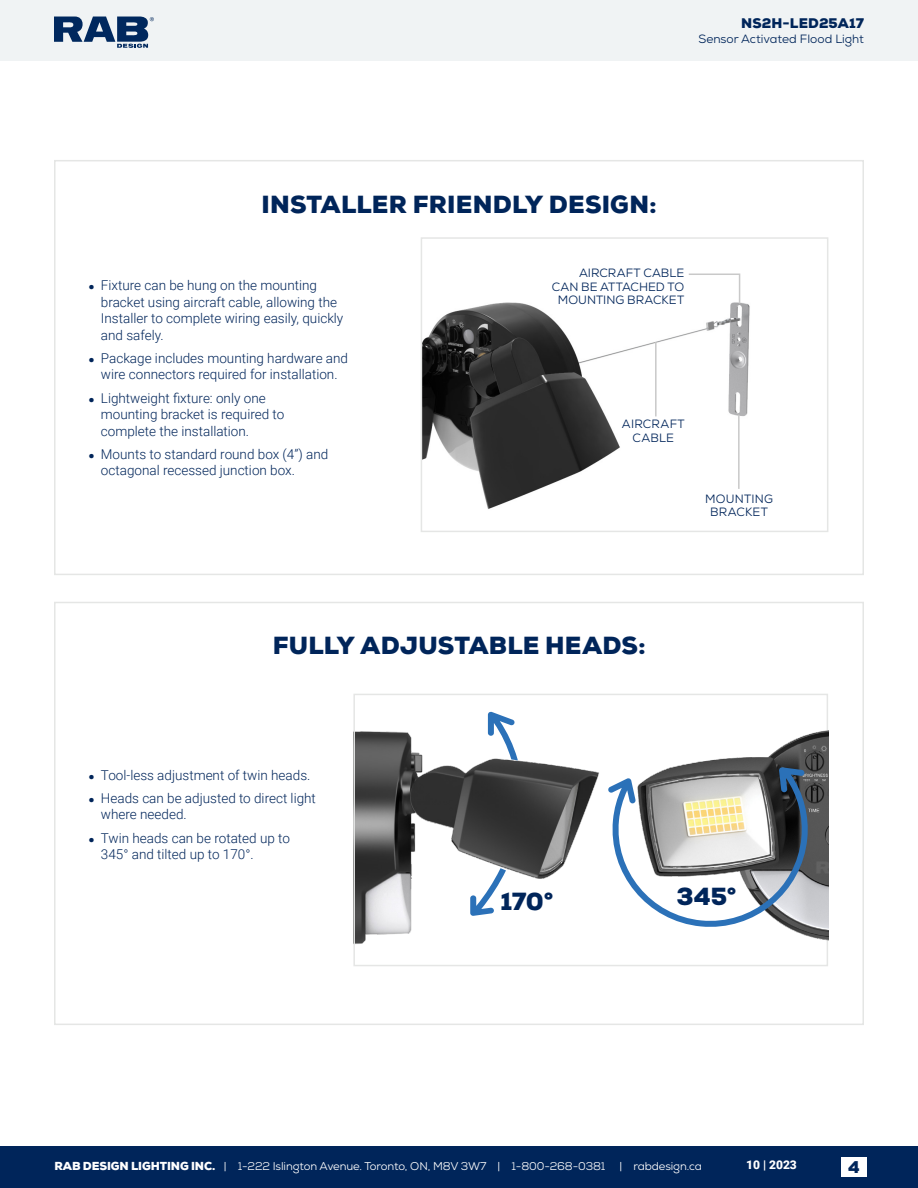
<style>
.page{position:relative;width:918px;height:1188px;background:#fff}
.page>*{position:absolute;margin:0;border:0;box-sizing:border-box;transform-origin:0 0}
.t1{font:900 24px "Nexa";letter-spacing:.01em;color:#00255a}
.t2{font:900 16.5px "Nexa";color:#00255a}
.t3{font:300 13.5px/16.5px "Roboto";color:#00255a}
.t4{font:900 13.5px "Nexa";letter-spacing:.005em;color:#00255a}
.t5{font:12px/13.5px "Nexa";color:#00255a;text-align:center}
.t6{font:12px/13.5px "Nexa";letter-spacing:.02em;color:#00255a;text-align:center}
.t7{font:900 12px "Roboto";color:#fff}
.t8{font:11.25px "Nexa";letter-spacing:-.01em;color:#fff}
.s1{font-family:"Nexa";font-weight:400;font-size:21px}
.s2{font-weight:900}
</style>
<div class="page">
<div style="left:0;top:1147px;width:918px;height:41px;background:#00255a"></div>
<div style="left:0;top:0;width:918px;height:60px;background:#f0f3f4"></div>
<svg style="left:54px;top:17px;width:100px;height:31px"></svg>
<div style="left:841px;top:1158px;width:26px;height:19px;background:#fff"></div>
<div style="left:54px;top:160px;width:810px;height:415px;border:2px solid #e5e6e5"></div>
<div style="left:54px;top:602px;width:810px;height:423px;border:2px solid #e5e6e5"></div>
<img style="left:356px;top:711px;width:243px;height:233px">
<div style="left:353px;top:694px;width:475px;height:272px;border:2px solid #e5e6e5"></div>
<img style="left:619px;top:694px;width:209px;height:264px">
<svg style="left:488px;top:712px;width:30px;height:48px"></svg>
<svg style="left:470px;top:868px;width:36px;height:48px"></svg>
<svg style="left:608px;top:767px;width:201px;height:165px"></svg>
<div style="left:668px;top:883px;width:72px;height:27px;background:#fff"></div>
<img style="left:424px;top:302px;width:326px;height:207px">
<div style="left:421px;top:237px;width:407px;height:295px;border:2px solid #e5e6e5"></div>
<hr style="left:655px;top:342px;width:2px;height:74px;background:#c9c9c9">
<hr style="left:738px;top:415px;width:2px;height:74px;background:#c9c9c9">
<svg style="left:687px;top:273px;width:54px;height:32px"></svg>
<p class="t4" style="left:741px;top:14px;width:124px">NS2H-LED25A17</p>
<p class="t5" style="left:698px;top:32px;width:167px">Sensor Activated Flood Light</p>
<h1 class="t1" style="left:262px;top:189px;width:397px">INSTALLER FRIENDLY DESIGN:</h1>
<p class="t3" style="left:101px;top:276px;width:244px;text-indent:-14px"><span class="s1">•</span> Fixture can be hung on the mounting bracket using aircraft cable, allowing the Installer to complete wiring easily, quickly and safely.</p>
<p class="t3" style="left:87px;top:349px;width:262px;text-align:center"><span class="s1">•</span> Package includes mounting hardware and wire connectors required for installation.</p>
<p class="t3" style="left:101px;top:389px;width:185px;text-indent:-14px"><span class="s1">•</span> Lightweight fixture: only one mounting bracket is required to complete the installation.</p>
<p class="t3" style="left:101px;top:445px;width:229px;text-indent:-14px"><span class="s1">•</span> Mounts to standard round box (4”) and octagonal recessed junction box.</p>
<p class="t5" style="left:552px;top:266px;width:134px;text-align:right">AIRCRAFT CABLE<br>CAN BE ATTACHED TO<br>MOUNTING BRACKET</p>
<p class="t5" style="left:622px;top:417px;width:64px">AIRCRAFT<br>CABLE</p>
<p class="t6" style="left:705px;top:492px;width:70px">MOUNTING<br>BRACKET</p>
<h1 class="t1" style="left:273px;top:630px;width:375px">FULLY ADJUSTABLE HEADS:</h1>
<p class="t3" style="left:87px;top:766px;width:224px"><span class="s1">•</span> Tool-less adjustment of twin heads.</p>
<p class="t3" style="left:101px;top:789px;width:216px;text-indent:-14px"><span class="s1">•</span> Heads can be adjusted to direct light where needed.</p>
<p class="t3" style="left:101px;top:829px;width:191px;text-indent:-14px"><span class="s1">•</span> Twin heads can be rotated up to<br>345° and tilted up to 170°.</p>
<h1 class="t1" style="left:501px;top:885px;width:54px">170°</h1>
<h1 class="t1" style="left:677px;top:880px;width:61px">345°</h1>
<p class="t8" style="left:54px;top:1159px;width:649px"><span class="s2">RAB DESIGN LIGHTING INC.</span> | 1-222 Islington Avenue. Toronto, ON, M8V 3W7 | 1-800-268-0381 | rabdesign.ca</p>
<p class="t7" style="left:746px;top:1156px;width:52px">10 | 2023</p>
<p class="t2" style="left:848px;top:1156px;width:13px">4</p>
</div>
